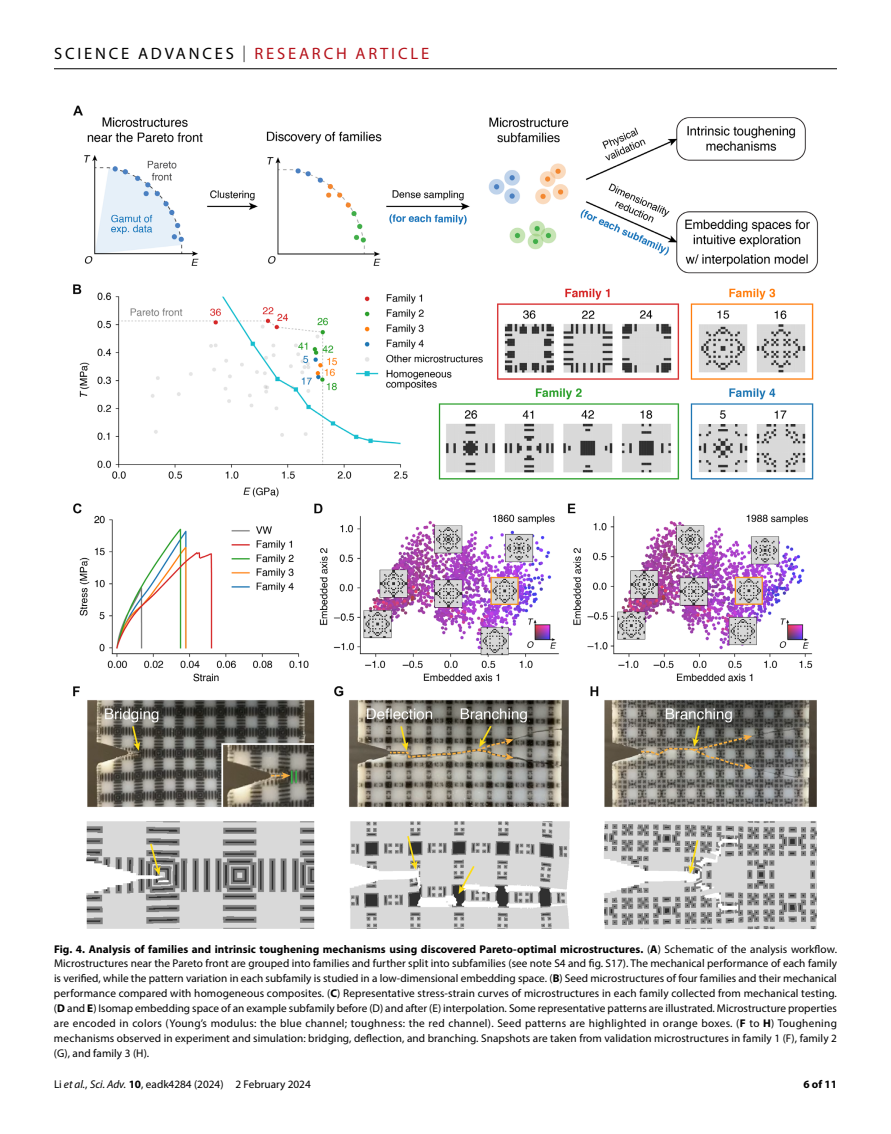
<style>
.page{position:relative;width:891px;height:1134px;background:#fff}
.page>*{position:absolute;margin:0;border:0;box-sizing:border-box;transform-origin:0 0}
.t1{font:16.5px "Myriad Pro";letter-spacing:.17em;color:#000}
.t2{font:11.25px/15px "Myriad Pro";letter-spacing:.005em;color:#000;text-align:justify}
.t3{font:700 11.25px "Myriad Pro";color:#000}
.s1{font-weight:300}
.s2{color:#b5121b}
.s3{font-weight:700}
.s4{font-style:italic}
</style>
<div class="page">
<hr style="left:54px;top:68px;width:783px;height:1px;background:#000">
<img style="left:73px;top:105px;width:745px;height:825px">
<h1 class="t1" style="left:54px;top:44px;width:376px">Science Adva nces <span class="s1">|</span> <span class="s2">Resear ch Ar ticl e</span></h1>
<p class="t2" style="left:54px;top:941px;width:785px"><span class="s3">Fig. 4. Analysis of families and intrinsic toughening mechanisms using discovered Pareto-optimal microstructures.</span> (<span class="s3">A</span>) Schematic of the analysis workflow.<br>Microstructures near the Pareto front are grouped into families and further split into subfamilies (see note S4 and fig. S17). The mechanical performance of each family is verified, while the pattern variation in each subfamily is studied in a low-dimensional embedding space. (<span class="s3">B</span>) Seed microstructures of four families and their mechanical performance compared with homogeneous composites. (<span class="s3">C</span>) Representative stress-strain curves of microstructures in each family collected from mechanical testing. (<span class="s3">D</span> and <span class="s3">E</span>) Isomap embedding space of an example subfamily before (D) and after (E) interpolation. Some representative patterns are illustrated. Microstructure properties are encoded in colors (Young’s modulus: the blue channel; toughness: the red channel). Seed patterns are highlighted in orange boxes. (<span class="s3">F</span> to <span class="s3">H</span>) Toughening mechanisms observed in experiment and simulation: bridging, deflection, and branching. Snapshots are taken from validation microstructures in family 1 (F), family 2 (G), and family 3 (H).</p>
<p class="t2" style="left:54px;top:1076px;width:258px">Li <span class="s4">et al.</span>, <span class="s4">Sci. Adv.</span> <span class="s3">10</span>, eadk4284 (2024) 2 February 2024</p>
<p class="t3" style="left:803px;top:1076px;width:35px">6 of 11</p>
</div>
